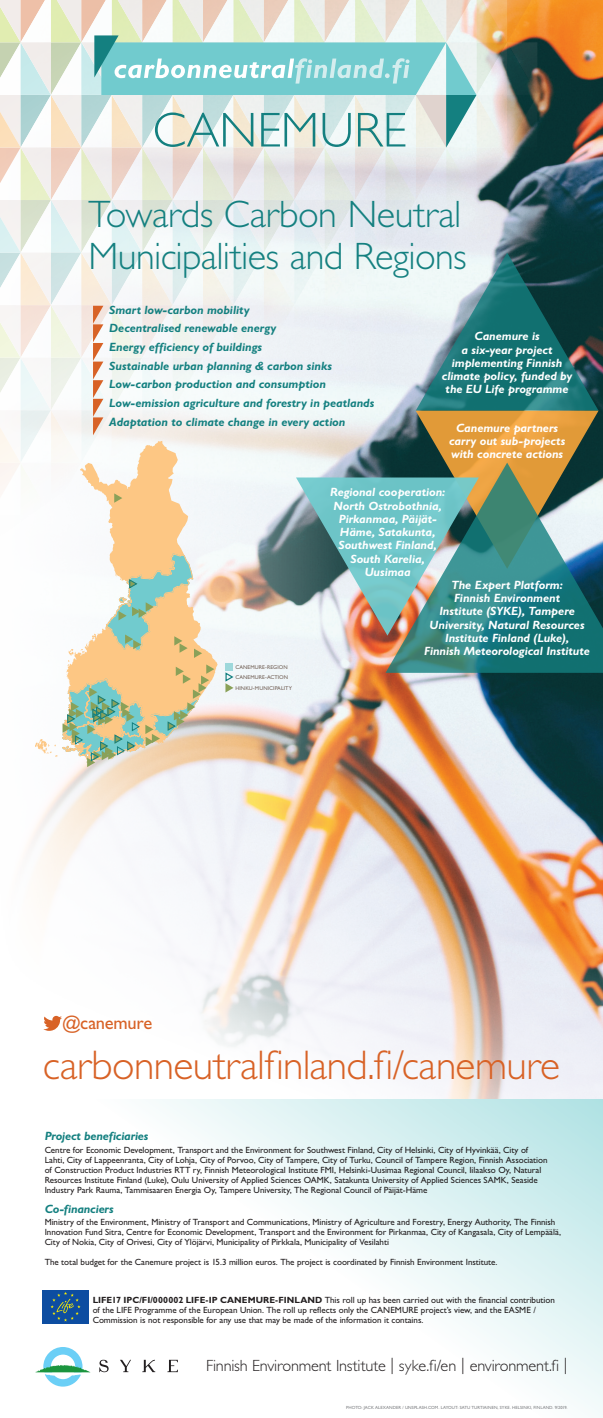
<style>
.page{position:relative;width:603px;height:1418px;background:#fff}
.page>*{position:absolute;margin:0;border:0;box-sizing:border-box;transform-origin:0 0}
.t1{font:300 41.5px "Gill Sans Std";letter-spacing:-.015em;color:#d86226}
.t2{font:300 38.25px/42.5px "Gill Sans Std";letter-spacing:-.015em;color:#148080}
.t3{font:18.5px "Gill Sans Std";letter-spacing:-.015em;color:#d86226}
.t4{font:300 16.25px "Gill Sans Std";letter-spacing:-.01em;color:#231f20}
.t5{font:italic 700 12px/13.2px "Gill Sans Std";letter-spacing:-.005em;color:#fff;text-align:center}
.t6{font:italic 700 12px/18.7px "Gill Sans Std";letter-spacing:-.005em;color:#148080}
.t7{font:9px/10px "Gill Sans Std";letter-spacing:-.005em;color:#231f20}
.t8{font:5.5px/10.5px "Gill Sans Std";letter-spacing:.015em;color:#736258}
.t9{font:4.5px "Gill Sans Std";letter-spacing:.005em;color:#808285}
.s1{font-weight:700}
</style>
<div class="page">
<img style="left:45px;top:0;width:557px;height:1098px">
<svg style="left:42px;top:1098px;width:560px;height:319px"></svg>
<svg style="left:43px;top:1015px;width:19px;height:15px"></svg>
<svg style="left:99px;top:1359px;width:10px;height:13px"></svg>
<svg style="left:120px;top:1359px;width:11px;height:13px"></svg>
<svg style="left:142px;top:1359px;width:13px;height:13px"></svg>
<svg style="left:167px;top:1359px;width:11px;height:13px"></svg>
<svg style="left:35px;top:1346px;width:55px;height:40px"></svg>
<div style="left:42px;top:1289px;width:47px;height:34px;background:#0d4da1"></div>
<svg style="left:50px;top:1292px;width:30px;height:29px"></svg>
<img style="left:0;top:0;width:598px;height:988px">
<h2 class="t2" style="left:88px;top:193px;width:379px">Towards Carbon Neutral<br>Municipalities and Regions</h2>
<p class="t6" style="left:109px;top:300px;width:266px">Smart low-carbon mobility<br>Decentralised renewable energy<br>Energy efficiency of buildings<br>Sustainable urban planning &amp; carbon sinks Low-carbon production and consumption Low-emission agriculture and forestry in peatlands Adaptation to climate change in every action</p>
<h3 class="t5" style="left:441px;top:330px;width:132px">Canemure is<br>a six-year project implementing Finnish climate policy, funded by the EU Life programme</h3>
<h3 class="t5" style="left:449px;top:421px;width:117px">Canemure partners carry out sub-projects with concrete actions</h3>
<h3 class="t5" style="left:330px;top:485px;width:117px">Regional cooperation:<br>North Ostrobothnia,<br>Pirkanmaa, Päijät-<br>Häme, Satakunta,<br>Southwest Finland,<br>South Karelia,<br>Uusimaa</h3>
<p class="t8" style="left:235px;top:662px;width:58px">CANEMURE-REGION<br>CANEMURE-ACTION<br>HINKU-MUNICIPALITY</p>
<h3 class="t3" style="left:62px;top:1012px;width:92px">@canemure</h3>
<h3 class="t5" style="left:424px;top:578px;width:167px">The Expert Platform:<br>Finnish Environment<br>Institute (SYKE), Tampere<br>University, Natural Resources<br>Institute Finland (Luke),<br>Finnish Meteorological Institute</h3>
<h1 class="t1" style="left:43px;top:1041px;width:518px">carbonneutralfinland.fi/canemure</h1>
<h3 class="t6" style="left:45px;top:1126px;width:105px">Project beneficiaries</h3>
<p class="t7" style="left:45px;top:1144px;width:504px">Centre for Economic Development, Transport and the Environment for Southwest Finland, City of Helsinki, City of Hyvinkää, City of Lahti, City of Lappeenranta, City of Lohja, City of Porvoo, City of Tampere, City of Turku, Council of Tampere Region, Finnish Association of Construction Product Industries RTT ry, Finnish Meteorological Institute FMI, Helsinki-Uusimaa Regional Council, Iilaakso Oy, Natural Resources Institute Finland (Luke), Oulu University of Applied Sciences OAMK, Satakunta University of Applied Sciences SAMK, Seaside Industry Park Rauma, Tammisaaren Energia Oy, Tampere University, The Regional Council of Päijät-Häme</p>
<h3 class="t6" style="left:45px;top:1199px;width:70px">Co-financiers</h3>
<p class="t7" style="left:45px;top:1217px;width:517px">Ministry of the Environment, Ministry of Transport and Communications, Ministry of Agriculture and Forestry, Energy Authority, The Finnish<br>Innovation Fund Sitra, Centre for Economic Development, Transport and the Environment for Pirkanmaa, City of Kangasala, City of Lempäälä,<br>City of Nokia, City of Orivesi, City of Ylöjärvi, Municipality of Pirkkala, Municipality of Vesilahti</p>
<p class="t7" style="left:45px;top:1257px;width:454px">The total budget for the Canemure project is 15.3 million euros. The project is coordinated by Finnish Environment Institute.</p>
<p class="t7" style="left:93px;top:1294px;width:463px"><span class="s1">LIFE17 IPC/FI/000002 LIFE-IP CANEMURE-FINLAND</span> This roll up has been carried out with the financial contribution of the LIFE Programme of the European Union. The roll up reflects only the CANEMURE project’s view, and the EASME /<br>Commission is not responsible for any use that may be made of the information it contains.</p>
<h3 class="t4" style="left:206px;top:1356px;width:362px">Finnish Environment Institute | syke.fi/en | environment.fi |</h3>
<p class="t9" style="left:346px;top:1404px;width:223px">PHOTO: JACK ALEXANDER / UNSPLASH.COM. LAYOUT: SATU TURTIAINEN, SYKE. HELSINKI, FINLAND. 9/2019.</p>
</div>
